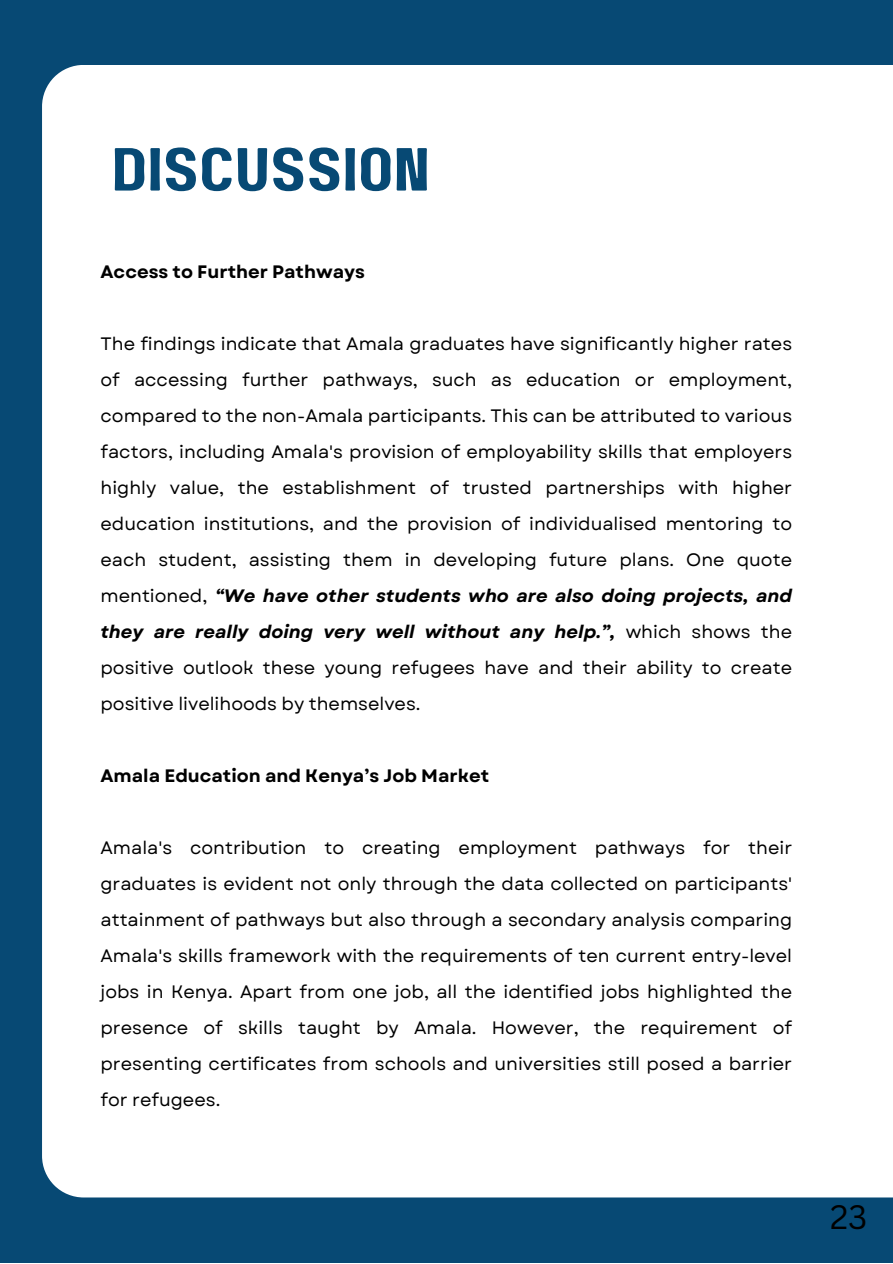
<style>
.page{position:relative;width:893px;height:1264px;background:#fff}
.page>*{position:absolute;margin:0;border:0;box-sizing:border-box;transform-origin:0 0}
.t1{font:60.6px "Paalalabas Display Wide BETA";color:#074974}
.t2{font:33px "Canva Sans";color:#000}
.t3{font:18px/36px "Garet";color:#000;text-align:justify}
.t4{font:700 18px "Garet";color:#000}
.s1{font-weight:700;font-style:italic}
</style>
<div class="page">
<div style="left:0;top:0;width:892px;height:1262px;background:#074974"></div>
<div style="left:42px;top:65px;width:850px;height:1132px;background:#fff"></div>
<p class="t1" style="left:112px;top:144px;width:319px">DISCUSSION</p>
<p class="t4" style="left:100px;top:259px;width:266px">Access to Further Pathways</p>
<p class="t3" style="left:100px;top:326px;width:693px">The findings indicate that Amala graduates have significantly higher rates of accessing further pathways, such as education or employment, compared to the non-Amala participants. This can be attributed to various factors, including Amala's provision of employability skills that employers highly value, the establishment of trusted partnerships with higher education institutions, and the provision of individualised mentoring to each student, assisting them in developing future plans. One quote mentioned, <span class="s1">“We have other students who are also doing projects, and they are really doing very well without any help.”,</span> which shows the positive outlook these young refugees have and their ability to create positive livelihoods by themselves.</p>
<p class="t4" style="left:100px;top:762px;width:390px">Amala Education and Kenya’s Job Market</p>
<p class="t3" style="left:100px;top:829px;width:693px">Amala's contribution to creating employment pathways for their graduates is evident not only through the data collected on participants' attainment of pathways but also through a secondary analysis comparing Amala's skills framework with the requirements of ten current entry-level jobs in Kenya. Apart from one job, all the identified jobs highlighted the presence of skills taught by Amala. However, the requirement of presenting certificates from schools and universities still posed a barrier for refugees.</p>
<p class="t2" style="left:830px;top:1193px;width:39px">23</p>
</div>
